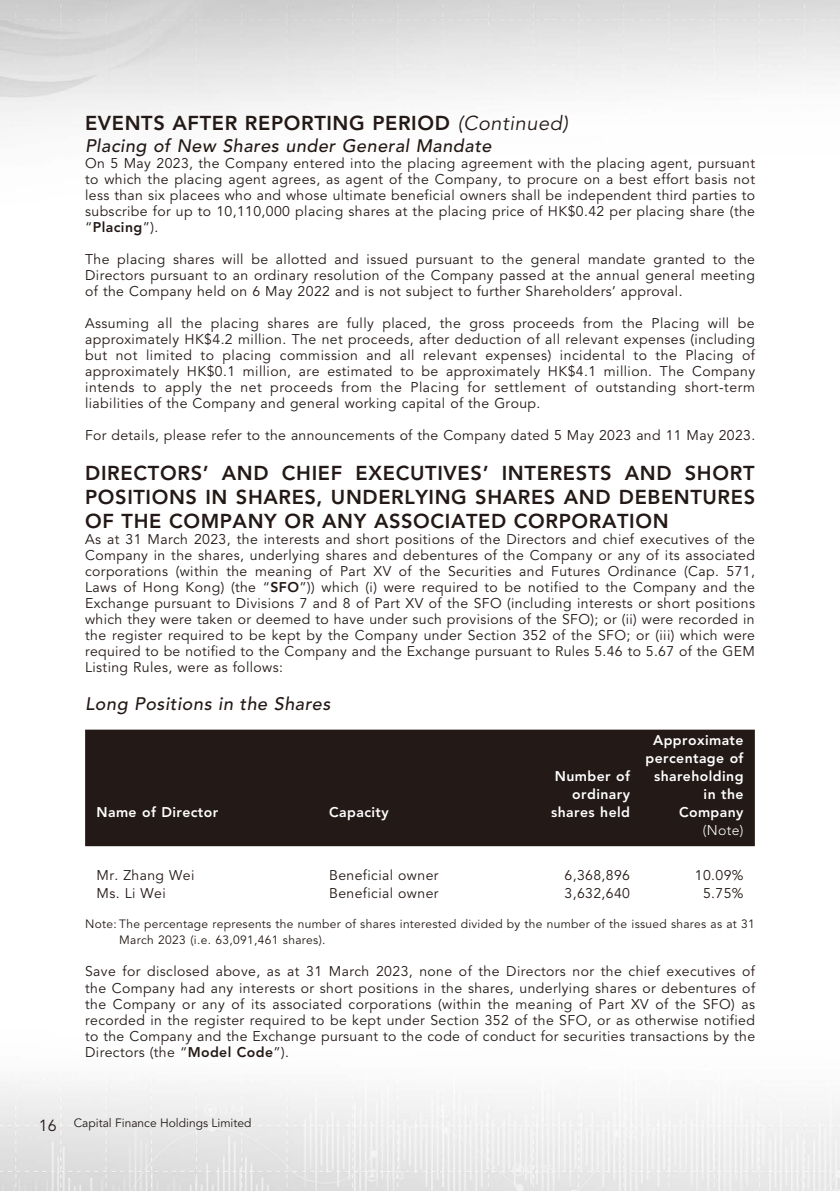
<style>
.page{position:relative;width:840px;height:1191px;background:#fff}
.page>*{position:absolute;margin:0;border:0;box-sizing:border-box;transform-origin:0 0}
.t1{font:800 20px/24px "Avenir LT Std";letter-spacing:.03em;color:#231916;text-align:justify}
.t2{font:italic 500 18px "Avenir LT Std";letter-spacing:.03em;color:#231916}
.t3{font:14px/16px "Avenir LT Std";letter-spacing:.03em;color:#231916;text-align:justify}
.t4{font:800 14px/18px "Avenir LT Std";letter-spacing:.03em;color:#fff;text-align:right}
.t5{font:300 14px "Avenir LT Std";color:#fff}
.t6{font:12px/16px "Avenir LT Std";letter-spacing:.025em;color:#231916}
.t7{font:12px "Avenir LT Std";color:#231916}
.s1{font-weight:400;font-style:italic}
.s2{font-weight:800}
.s3{font-size:16px}
</style>
<div class="page">
<img style="left:0;top:0;width:839px;height:1191px">
<div style="left:85px;top:729px;width:669px;height:117px;background:#231916"></div>
<h1 class="t1" style="left:85px;top:111px;width:484px">EVENTS AFTER REPORTING PERIOD <span class="s1">(Continued)</span></h1>
<p class="t2" style="left:85px;top:135px;width:407px">Placing of New Shares under General Mandate</p>
<p class="t3" style="left:85px;top:156px;width:671px">On 5 May 2023, the Company entered into the placing agreement with the placing agent, pursuant to which the placing agent agrees, as agent of the Company, to procure on a best effort basis not less than six placees who and whose ultimate beneficial owners shall be independent third parties to subscribe for up to 10,110,000 placing shares at the placing price of HK$0.42 per placing share (the “<span class="s2">Placing</span>”).</p>
<p class="t3" style="left:85px;top:252px;width:671px">The placing shares will be allotted and issued pursuant to the general mandate granted to the Directors pursuant to an ordinary resolution of the Company passed at the annual general meeting of the Company held on 6 May 2022 and is not subject to further Shareholders’ approval.</p>
<p class="t3" style="left:85px;top:316px;width:671px">Assuming all the placing shares are fully placed, the gross proceeds from the Placing will be approximately HK$4.2 million. The net proceeds, after deduction of all relevant expenses (including but not limited to placing commission and all relevant expenses) incidental to the Placing of approximately HK$0.1 million, are estimated to be approximately HK$4.1 million. The Company intends to apply the net proceeds from the Placing for settlement of outstanding short-term liabilities of the Company and general working capital of the Group.</p>
<p class="t3" style="left:85px;top:428px;width:671px">For details, please refer to the announcements of the Company dated 5 May 2023 and 11 May 2023.</p>
<h1 class="t1" style="left:85px;top:461px;width:671px">DIRECTORS’ AND CHIEF EXECUTIVES’ INTERESTS AND SHORT POSITIONS IN SHARES, UNDERLYING SHARES AND DEBENTURES OF THE COMPANY OR ANY ASSOCIATED CORPORATION</h1>
<p class="t3" style="left:85px;top:532px;width:671px">As at 31 March 2023, the interests and short positions of the Directors and chief executives of the Company in the shares, underlying shares and debentures of the Company or any of its associated corporations (within the meaning of Part XV of the Securities and Futures Ordinance (Cap. 571, Laws of Hong Kong) (the “<span class="s2">SFO</span>”)) which (i) were required to be notified to the Company and the Exchange pursuant to Divisions 7 and 8 of Part XV of the SFO (including interests or short positions which they were taken or deemed to have under such provisions of the SFO); or (ii) were recorded in the register required to be kept by the Company under Section 352 of the SFO; or (iii) which were required to be notified to the Company and the Exchange pursuant to Rules 5.46 to 5.67 of the GEM Listing Rules, were as follows:</p>
<p class="t2" style="left:85px;top:693px;width:247px">Long Positions in the Shares</p>
<p class="t4" style="left:96px;top:803px;width:123px">Name of Director</p>
<p class="t4" style="left:329px;top:803px;width:61px">Capacity</p>
<p class="t4" style="left:551px;top:767px;width:80px">Number of ordinary shares held</p>
<p class="t4" style="left:645px;top:731px;width:99px">Approximate percentage of shareholding in the<br>Company</p>
<p class="t5" style="left:702px;top:822px;width:42px">(Note)</p>
<p class="t3" style="left:96px;top:867px;width:99px">Mr. Zhang Wei</p>
<p class="t3" style="left:329px;top:867px;width:111px">Beneficial owner</p>
<p class="t3" style="left:564px;top:867px;width:67px">6,368,896</p>
<p class="t3" style="left:694px;top:867px;width:50px">10.09%</p>
<p class="t3" style="left:96px;top:885px;width:71px">Ms. Li Wei</p>
<p class="t3" style="left:329px;top:885px;width:111px">Beneficial owner</p>
<p class="t3" style="left:564px;top:885px;width:67px">3,632,640</p>
<p class="t3" style="left:702px;top:885px;width:42px">5.75%</p>
<p class="t6" style="left:119px;top:916px;width:636px;text-indent:-34px">Note: The percentage represents the number of shares interested divided by the number of the issued shares as at 31<br>March 2023 (i.e. 63,091,461 shares).</p>
<p class="t3" style="left:85px;top:964px;width:671px">Save for disclosed above, as at 31 March 2023, none of the Directors nor the chief executives of the Company had any interests or short positions in the shares, underlying shares or debentures of the Company or any of its associated corporations (within the meaning of Part XV of the SFO) as recorded in the register required to be kept under Section 352 of the SFO, or as otherwise notified to the Company and the Exchange pursuant to the code of conduct for securities transactions by the Directors (the “<span class="s2">Model Code</span>”).</p>
<p class="t7" style="left:39px;top:1116px;width:214px"><span class="s3">16</span> Capital Finance Holdings Limited</p>
</div>
